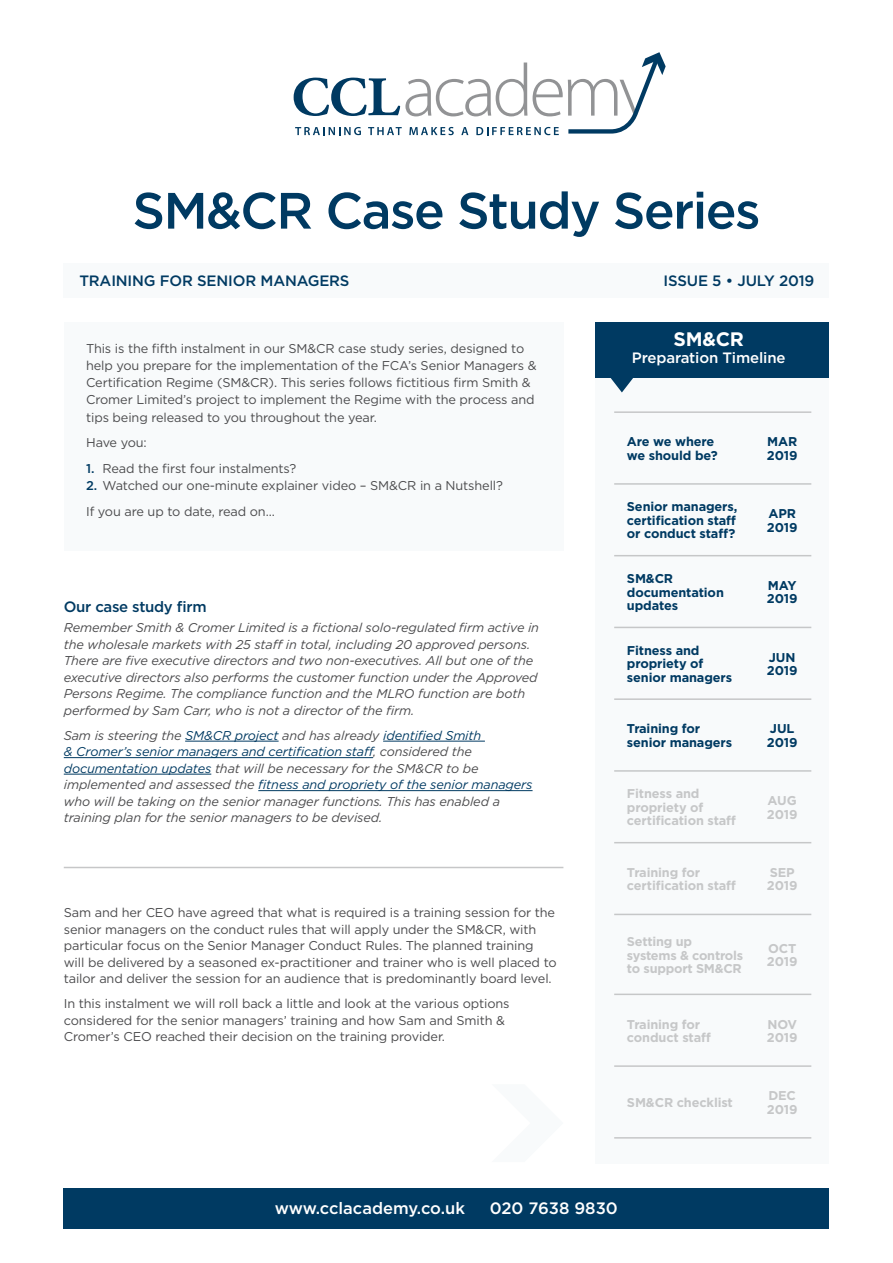
<style>
.page{position:relative;width:893px;height:1263px;background:#fff}
.page>*{position:absolute;margin:0;border:0;box-sizing:border-box;transform-origin:0 0}
.t1{font:500 51px "Gotham";letter-spacing:-.03em;color:#003a62}
.t2{font:700 19.5px "Gotham";color:#fff}
.t3{font:500 16.5px "Gotham";color:#fff}
.t4{font:500 15px "Gotham";letter-spacing:-.01em;color:#003a62}
.t5{font:500 15px "Gotham";letter-spacing:-.01em;color:#fff}
.t6{font:12.75px/16.5px "Gotham";letter-spacing:-.01em;color:#4b4b4d}
.t7{font:italic 12.75px/16.5px "Gotham";letter-spacing:-.01em;color:#4b4b4d}
.t8{font:700 12.75px/13.5px "Gotham";letter-spacing:-.01em;color:#003a62}
.t9{font:700 12.75px/13.5px "Gotham";letter-spacing:-.01em;color:#c6c7c8}
.s1{font-weight:500;color:#003a62}
.s2{color:#003a62}
</style>
<div class="page">
<div style="left:64px;top:322px;width:499px;height:228px;background:#f8fafb"></div>
<hr style="left:185px;top:741px;width:94px;height:1px;background:#003a62">
<hr style="left:383px;top:741px;width:102px;height:1px;background:#003a62">
<hr style="left:64px;top:757px;width:309px;height:1px;background:#003a62">
<hr style="left:64px;top:774px;width:147px;height:1px;background:#003a62">
<hr style="left:258px;top:790px;width:275px;height:1px;background:#003a62">
<div style="left:64px;top:1188px;width:765px;height:41px;background:#003a62"></div>
<div style="left:595px;top:377px;width:234px;height:787px;background:#f8fafb"></div>
<div style="left:64px;top:263px;width:765px;height:34px;background:#f8fafb"></div>
<hr style="left:614px;top:411px;width:139px;height:2px;background:#c6c7c8">
<hr style="left:753px;top:411px;width:58px;height:2px;background:#c6c7c8">
<hr style="left:614px;top:483px;width:139px;height:2px;background:#c6c7c8">
<hr style="left:753px;top:483px;width:58px;height:2px;background:#c6c7c8">
<hr style="left:614px;top:555px;width:139px;height:1px;background:#c6c7c8">
<hr style="left:753px;top:555px;width:58px;height:1px;background:#c6c7c8">
<hr style="left:614px;top:627px;width:139px;height:1px;background:#c6c7c8">
<hr style="left:753px;top:627px;width:58px;height:1px;background:#c6c7c8">
<hr style="left:614px;top:698px;width:139px;height:2px;background:#c6c7c8">
<hr style="left:753px;top:698px;width:58px;height:2px;background:#c6c7c8">
<hr style="left:614px;top:770px;width:139px;height:2px;background:#c6c7c8">
<hr style="left:753px;top:770px;width:58px;height:2px;background:#c6c7c8">
<hr style="left:614px;top:842px;width:139px;height:1px;background:#c6c7c8">
<hr style="left:753px;top:842px;width:58px;height:1px;background:#c6c7c8">
<hr style="left:614px;top:914px;width:139px;height:1px;background:#c6c7c8">
<hr style="left:753px;top:914px;width:58px;height:1px;background:#c6c7c8">
<hr style="left:614px;top:993px;width:139px;height:2px;background:#c6c7c8">
<hr style="left:753px;top:993px;width:58px;height:2px;background:#c6c7c8">
<hr style="left:614px;top:1065px;width:139px;height:2px;background:#c6c7c8">
<hr style="left:753px;top:1065px;width:58px;height:2px;background:#c6c7c8">
<hr style="left:614px;top:1137px;width:139px;height:1px;background:#c6c7c8">
<hr style="left:753px;top:1137px;width:58px;height:1px;background:#c6c7c8">
<div style="left:595px;top:322px;width:234px;height:56px;background:#003a62"></div>
<svg style="left:610px;top:378px;width:23px;height:14px"></svg>
<hr style="left:64px;top:867px;width:499px;height:1px;background:#c6c7c8">
<svg style="left:294px;top:52px;width:372px;height:83px"></svg>
<h1 class="t1" style="left:132px;top:177px;width:630px">SM&amp;CR Case Study Series</h1>
<p class="t4" style="left:79px;top:270px;width:272px">TRAINING FOR SENIOR MANAGERS</p>
<p class="t6" style="left:86px;top:339px;width:452px;line-height:17.2px">This is the fifth instalment in our SM&amp;CR case study series, designed to help you prepare for the implementation of the FCA’s Senior Managers &amp; Certification Regime (SM&amp;CR). This series follows fictitious firm Smith &amp; Cromer Limited’s project to implement the Regime with the process and tips being released to you throughout the year.</p>
<p class="t6" style="left:86px;top:434px;width:62px">Have you:</p>
<p class="t6" style="left:86px;top:460px;width:212px"><span class="s1">1.</span> Read the first four instalments?</p>
<p class="t6" style="left:86px;top:473px;width:418px;line-height:25.8px"><span class="s1">2.</span> Watched our one-minute explainer video – SM&amp;CR in a Nutshell?<br>If you are up to date, read on...</p>
<p class="t4" style="left:64px;top:596px;width:144px">Our case study firm</p>
<p class="t7" style="left:64px;top:619px;width:477px">Remember Smith &amp; Cromer Limited is a fictional solo-regulated firm active in the wholesale markets with 25 staff in total, including 20 approved persons.<br>There are five executive directors and two non-executives. All but one of the executive directors also performs the customer function under the Approved Persons Regime. The compliance function and the MLRO function are both performed by Sam Carr, who is not a director of the firm.</p>
<p class="t7" style="left:64px;top:727px;width:470px">Sam is steering the <span class="s2">SM&amp;CR project</span> and has already <span class="s2">identified Smith<br>&amp; Cromer’s senior managers and certification staff</span>, considered the <span class="s2">documentation updates</span> that will be necessary for the SM&amp;CR to be implemented and assessed the <span class="s2">fitness and propriety of the senior managers </span>who will be taking on the senior manager functions. This has enabled a training plan for the senior managers to be devised.</p>
<p class="t6" style="left:64px;top:904px;width:494px">Sam and her CEO have agreed that what is required is a training session for the senior managers on the conduct rules that will apply under the SM&amp;CR, with particular focus on the Senior Manager Conduct Rules. The planned training will be delivered by a seasoned ex-practitioner and trainer who is well placed to tailor and deliver the session for an audience that is predominantly board level.</p>
<p class="t6" style="left:64px;top:995px;width:447px">In this instalment we will roll back a little and look at the various options considered for the senior managers’ training and how Sam and Smith &amp;<br>Cromer’s CEO reached their decision on the training provider.</p>
<p class="t4" style="left:663px;top:270px;width:152px">ISSUE 5 • JULY 2019</p>
<h2 class="t2" style="left:673px;top:326px;width:72px">SM&amp;CR</h2>
<p class="t5" style="left:632px;top:348px;width:155px">Preparation Timeline</p>
<p class="t8" style="left:627px;top:435px;width:92px">Are we where we should be?</p>
<p class="t8" style="left:767px;top:435px;width:32px">MAR<br>2019</p>
<p class="t8" style="left:627px;top:500px;width:112px;text-align:justify">Senior managers, certification staff or conduct staff?</p>
<p class="t8" style="left:767px;top:507px;width:32px">APR<br>2019</p>
<p class="t8" style="left:627px;top:572px;width:98px">SM&amp;CR documentation updates</p>
<p class="t8" style="left:767px;top:578px;width:32px">MAY<br>2019</p>
<p class="t8" style="left:627px;top:643px;width:107px">Fitness and propriety of senior managers</p>
<p class="t8" style="left:767px;top:650px;width:32px">JUN<br>2019</p>
<p class="t8" style="left:627px;top:722px;width:107px">Training for senior managers</p>
<p class="t8" style="left:767px;top:722px;width:32px">JUL<br>2019</p>
<p class="t9" style="left:627px;top:787px;width:111px">Fitness and propriety of certification staff</p>
<p class="t9" style="left:767px;top:794px;width:32px">AUG<br>2019</p>
<p class="t9" style="left:627px;top:865px;width:111px">Training for certification staff</p>
<p class="t9" style="left:767px;top:865px;width:32px">SEP<br>2019</p>
<p class="t9" style="left:627px;top:935px;width:118px">Setting up systems &amp; controls to support SM&amp;CR</p>
<p class="t9" style="left:767px;top:941px;width:32px">OCT<br>2019</p>
<p class="t9" style="left:627px;top:1017px;width:85px">Training for conduct staff</p>
<p class="t9" style="left:767px;top:1017px;width:32px">NOV<br>2019</p>
<p class="t9" style="left:627px;top:1096px;width:107px">SM&amp;CR checklist</p>
<p class="t9" style="left:767px;top:1089px;width:32px">DEC<br>2019</p>
<p class="t3" style="left:275px;top:1197px;width:192px">www.cclacademy.co.uk</p>
<p class="t3" style="left:490px;top:1197px;width:130px">020 7638 9830</p>
</div>
